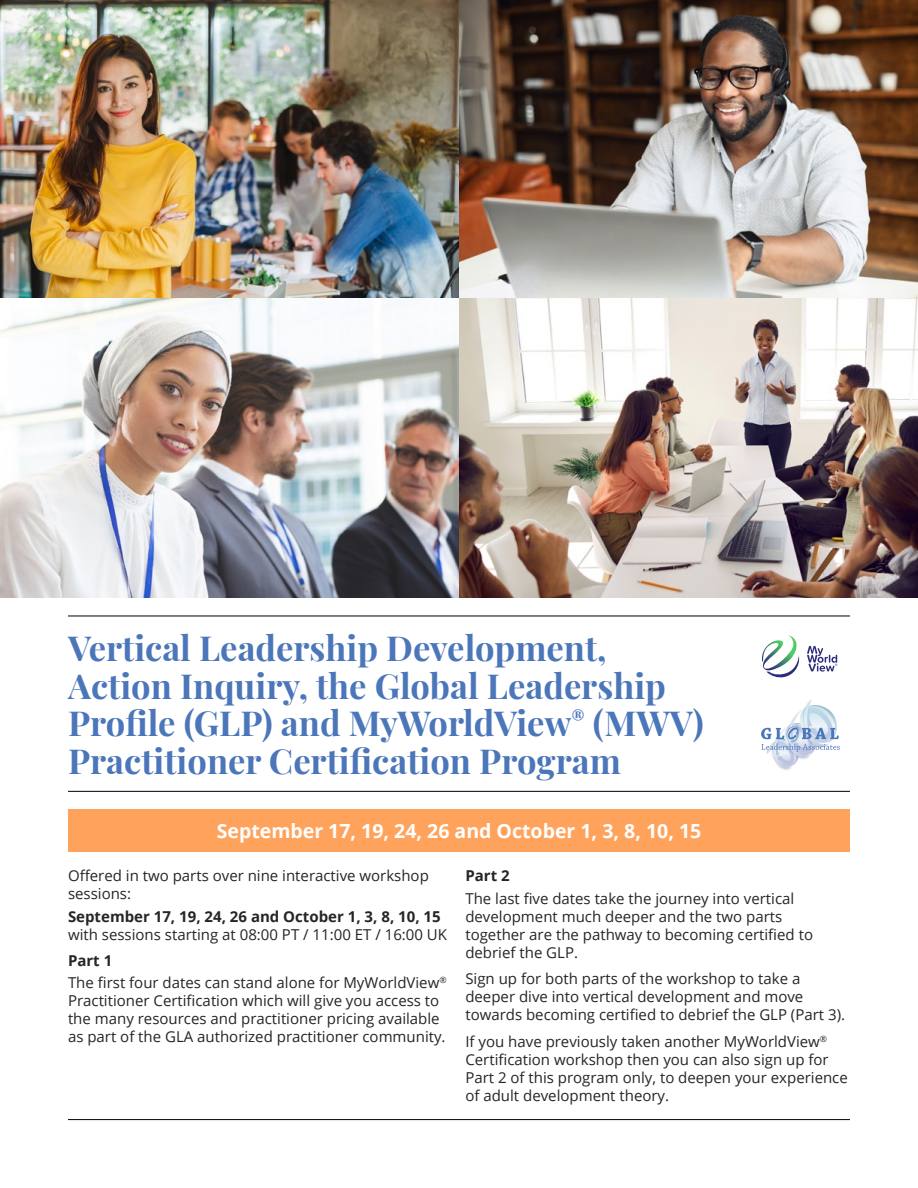
<style>
.page{position:relative;width:918px;height:1188px;background:#fff}
.page>*{position:absolute;margin:0;border:0;box-sizing:border-box;transform-origin:0 0}
.t1{font:700 34.5px/37.5px "Playfair Display";color:#4b76ba}
.t2{font:700 19.5px "Open Sans";color:#fff}
.t3{font:15px/18px "Open Sans";color:#272524}
.t4{font:700 15px "Open Sans";color:#272524}
.s1{font-weight:700}
</style>
<div class="page">
<svg style="left:761px;top:700px;width:79px;height:69px"></svg>
<div style="left:68px;top:809px;width:782px;height:43px;background:#ffa35c"></div>
<hr style="left:68px;top:1119px;width:782px;height:1px;background:#000">
<hr style="left:68px;top:791px;width:782px;height:1px;background:#000">
<hr style="left:68px;top:616px;width:782px;height:1px;background:#000">
<svg style="left:807px;top:646px;width:30px;height:26px"></svg>
<svg style="left:762px;top:635px;width:38px;height:42px"></svg>
<img style="left:0;top:0;width:918px;height:597px">
<h1 class="t1" style="left:68px;top:627px;width:637px">Vertical Leadership Development, Action Inquiry, the Global Leadership Profile (GLP) and MyWorldView<sup>®</sup> (MWV)<br>Practitioner Certification Program</h1>
<h2 class="t2" style="left:217px;top:817px;width:486px">September 17, 19, 24, 26 and October 1, 3, 8, 10, 15</h2>
<p class="t3" style="left:68px;top:867px;width:362px">Offered in two parts over nine interactive workshop sessions:</p>
<p class="t4" style="left:68px;top:906px;width:374px">September 17, 19, 24, 26 and October 1, 3, 8, 10, 15</p>
<p class="t3" style="left:68px;top:925px;width:381px">with sessions starting at 08:00 PT / 11:00 ET / 16:00 UK</p>
<p class="t3" style="left:68px;top:949px;width:380px;line-height:22.2px"><span class="s1">Part 1<br></span>The first four dates can stand alone for MyWorldView<sup>®</sup></p>
<p class="t3" style="left:68px;top:992px;width:379px">Practitioner Certification which will give you access to the many resources and practitioner pricing available as part of the GLA authorized practitioner community.</p>
<p class="t4" style="left:465px;top:865px;width:46px">Part 2</p>
<p class="t3" style="left:465px;top:889px;width:349px">The last five dates take the journey into vertical development much deeper and the two parts together are the pathway to becoming certified to debrief the GLP.</p>
<p class="t3" style="left:465px;top:969px;width:381px">Sign up for both parts of the workshop to take a deeper dive into vertical development and move towards becoming certified to debrief the GLP (Part 3).</p>
<p class="t3" style="left:465px;top:1032px;width:384px">If you have previously taken another MyWorldView<sup>® </sup>Certification workshop then you can also sign up for Part 2 of this program only, to deepen your experience of adult development theory.</p>
</div>
